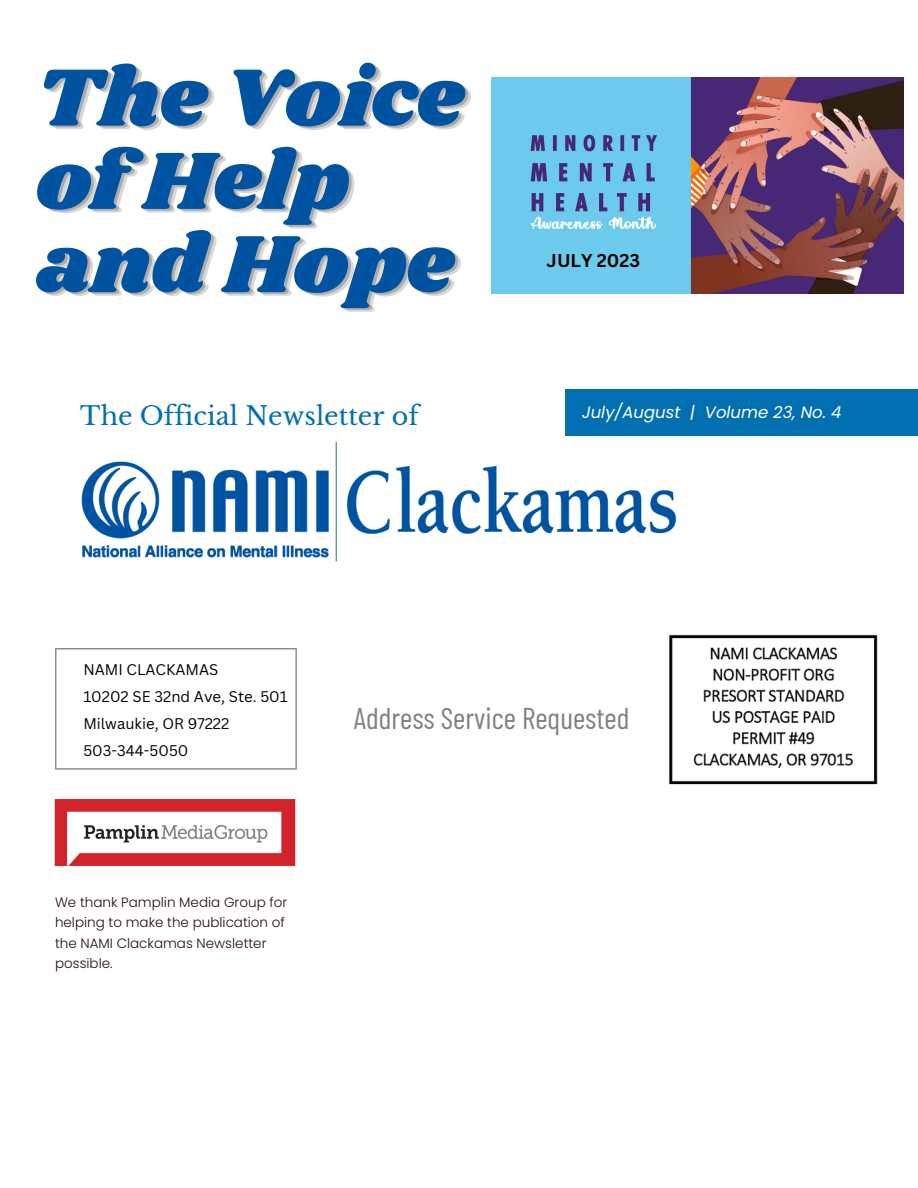
<style>
.page{position:relative;width:918px;height:1188px;background:#fff}
.page>*{position:absolute;margin:0;border:0;box-sizing:border-box;transform-origin:0 0}
.t1{font:84px "Shrikhand";color:#0053a0}
.t2{font:30px "Barlow Condensed";color:#818181}
.t3{font:25.35px "Libre Baskerville";color:#026fb1}
.t4{font:700 18px "Canva Sans";color:#000}
.t5{font:italic 16.5px "Poppins";color:#fff}
.t6{font:15px "Canva Sans";color:#000}
.t7{font:300 13.5px/20.2px "Poppins";color:#250e1e}
</style>
<div class="page">
<img style="left:81px;top:441px;width:596px;height:121px">
<div style="left:565px;top:389px;width:353px;height:47px;background:#026fb1"></div>
<img style="left:669px;top:634px;width:209px;height:151px">
<svg style="left:55px;top:648px;width:242px;height:122px"></svg>
<img style="left:54px;top:799px;width:242px;height:67px">
<img style="left:492px;top:77px;width:411px;height:216px">
<p class="t1" style="left:36px;top:39px;width:429px">The Voice</p>
<p class="t1" style="left:36px;top:123px;width:314px">of Help</p>
<p class="t1" style="left:36px;top:206px;width:419px">and Hope</p>
<p class="t4" style="left:547px;top:247px;width:95px">JULY 2023</p>
<p class="t3" style="left:80px;top:401px;width:340px">The Official Newsletter of</p>
<p class="t5" style="left:582px;top:401px;width:261px">July/August | Volume 23, No. 4</p>
<p class="t6" style="left:83px;top:659px;width:137px">NAMI CLACKAMAS</p>
<p class="t6" style="left:83px;top:686px;width:206px">10202 SE 32nd Ave, Ste. 501</p>
<p class="t6" style="left:83px;top:713px;width:148px">Milwaukie, OR 97222</p>
<p class="t6" style="left:83px;top:740px;width:107px">503-344-5050</p>
<p class="t7" style="left:55px;top:892px;width:234px">We thank Pamplin Media Group for helping to make the publication of the NAMI Clackamas Newsletter possible.</p>
<p class="t2" style="left:354px;top:699px;width:277px">Address Service Requested</p>
</div>
